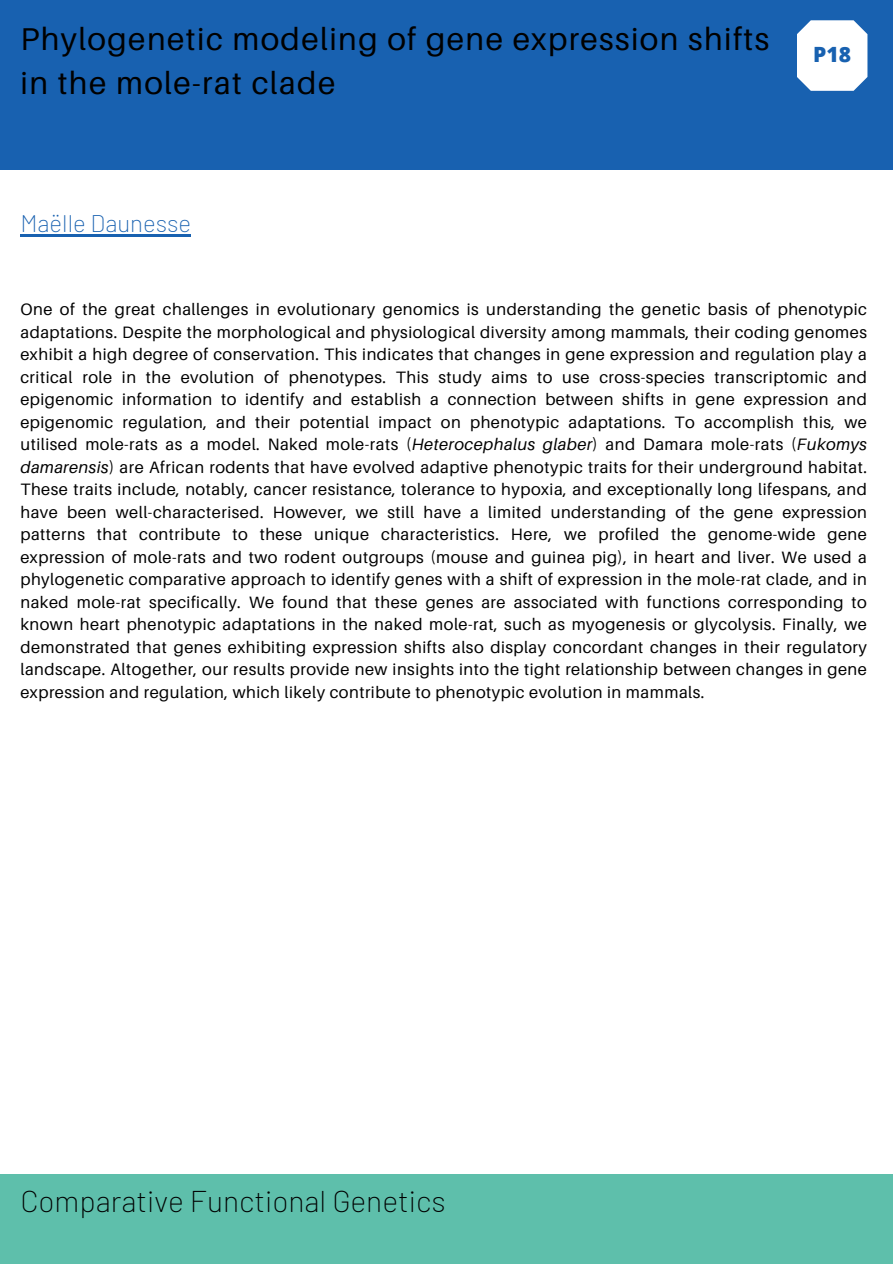
<style>
.page{position:relative;width:893px;height:1264px;background:#fff}
.page>*{position:absolute;margin:0;border:0;box-sizing:border-box;transform-origin:0 0}
.t1{font:31.5px/43.8px "Aileron";letter-spacing:.045em;color:#000}
.t2{font:200 30px "Barlow";color:#000}
.t3{font:200 24px "Barlow";color:#1861b0}
.t4{font:800 21px "Open Sans";color:#1861b0}
.t5{font:16.5px/22.5px "Aileron";letter-spacing:.03em;color:#000;text-align:justify}
.s1{font-style:italic}
</style>
<div class="page">
<div style="left:0;top:0;width:892px;height:169px;background:#1861b0"></div>
<div style="left:0;top:1174px;width:892px;height:89px;background:#5ebfab"></div>
<svg style="left:797px;top:20px;width:70px;height:71px"></svg>
<hr style="left:20px;top:234px;width:171px;height:2px;background:#1861b0">
<p class="t1" style="left:20px;top:16px;width:750px">Phylogenetic modeling of gene expression shifts in the mole-rat clade</p>
<p class="t4" style="left:813px;top:39px;width:39px">P18</p>
<h2 class="t3" style="left:20px;top:208px;width:172px">Maëlle Daunesse</h2>
<h1 class="t5" style="left:20px;top:298px;width:848px">One of the great challenges in evolutionary genomics is understanding the genetic basis of phenotypic adaptations. Despite the morphological and physiological diversity among mammals, their coding genomes exhibit a high degree of conservation. This indicates that changes in gene expression and regulation play a critical role in the evolution of phenotypes. This study aims to use cross-species transcriptomic and epigenomic information to identify and establish a connection between shifts in gene expression and epigenomic regulation, and their potential impact on phenotypic adaptations. To accomplish this, we utilised mole-rats as a model. Naked mole-rats (<span class="s1">Heterocephalus glaber</span>) and Damara mole-rats (<span class="s1">Fukomys damarensis</span>) are African rodents that have evolved adaptive phenotypic traits for their underground habitat.<br>These traits include, notably, cancer resistance, tolerance to hypoxia, and exceptionally long lifespans, and have been well-characterised. However, we still have a limited understanding of the gene expression patterns that contribute to these unique characteristics. Here, we profiled the genome-wide gene expression of mole-rats and two rodent outgroups (mouse and guinea pig), in heart and liver. We used a phylogenetic comparative approach to identify genes with a shift of expression in the mole-rat clade, and in naked mole-rat specifically. We found that these genes are associated with functions corresponding to known heart phenotypic adaptations in the naked mole-rat, such as myogenesis or glycolysis. Finally, we demonstrated that genes exhibiting expression shifts also display concordant changes in their regulatory landscape. Altogether, our results provide new insights into the tight relationship between changes in gene expression and regulation, which likely contribute to phenotypic evolution in mammals.</h1>
<h1 class="t2" style="left:20px;top:1181px;width:426px">Comparative Functional Genetics</h1>
</div>
